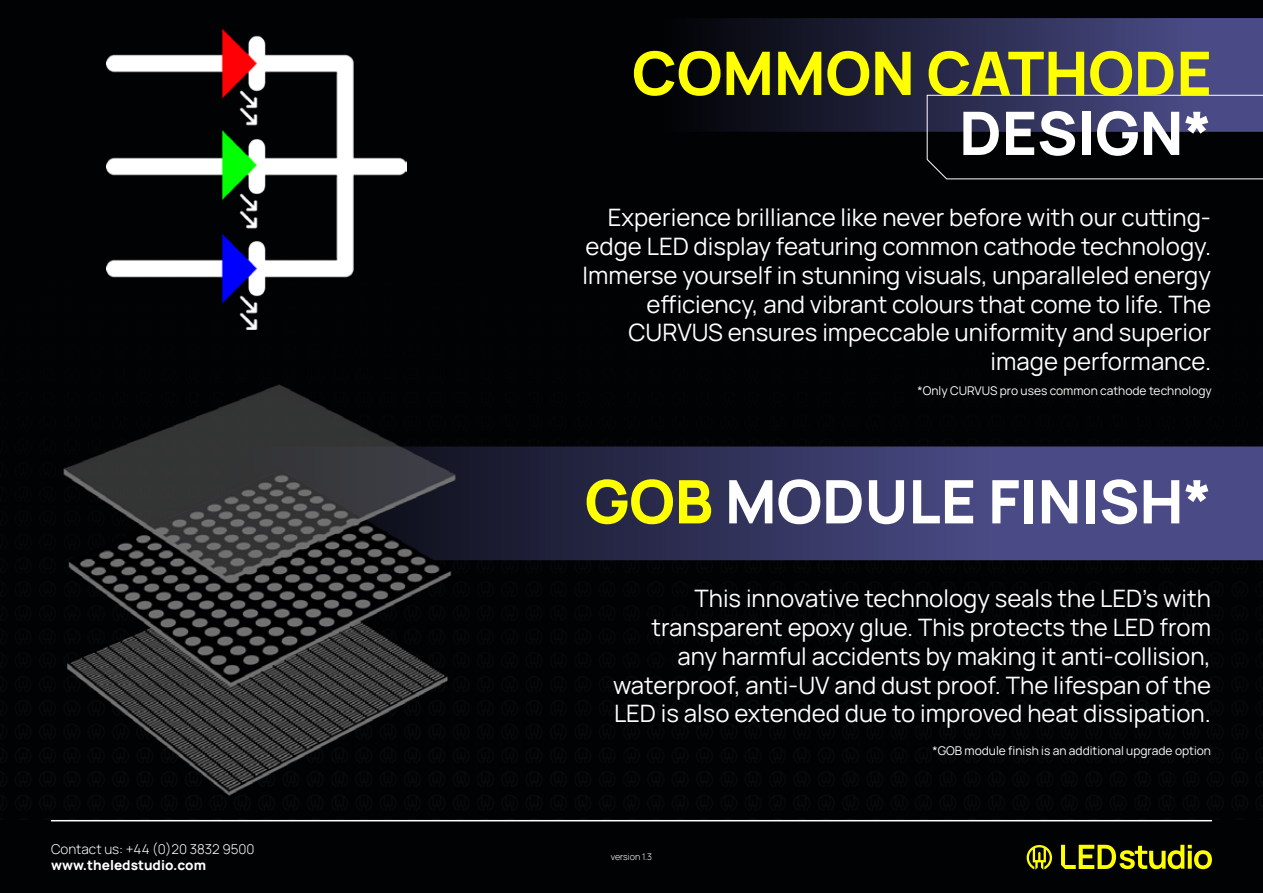
<style>
.page{position:relative;width:1263px;height:893px;background:#010203}
.page>*{position:absolute;margin:0;border:0;box-sizing:border-box;transform-origin:0 0}
.t1{font:800 60px "Manrope";color:#fff}
.t2{font:800 60px "Manrope";color:#ff0}
.t3{font:24px/28.8px "Manrope";color:#fff;text-align:right}
.t4{font:300 13.5px "Manrope";color:#fff}
.t5{font:800 13.5px "Manrope";color:#fff}
.t6{font:12px "Manrope";color:#fff}
.t7{font:300 9px "Manrope";color:#fff}
.s1{color:#ff0}
</style>
<div class="page">
<hr style="left:51px;top:820px;width:1161px;height:1px;background:#fff">
<svg style="left:1027px;top:845px;width:25px;height:25px"></svg>
<svg style="left:1061px;top:845px;width:151px;height:24px"></svg>
<svg style="left:459px;top:446px;width:804px;height:114px;background:#383966"></svg>
<svg style="left:703px;top:18px;width:560px;height:114px;background:#28294a"></svg>
<svg style="left:927px;top:95px;width:336px;height:84px"></svg>
<img style="left:63px;top:384px;width:396px;height:411px">
<img style="left:106px;top:29px;width:300px;height:300px">
<p class="t4" style="left:51px;top:840px;width:205px">Contact us: +44 (0)20 3832 9500</p>
<p class="t5" style="left:51px;top:855px;width:157px">www.theledstudio.com</p>
<h1 class="t2" style="left:632px;top:31px;width:581px">COMMON CATHODE</h1>
<h1 class="t1" style="left:959px;top:91px;width:254px">DESIGN*</h1>
<p class="t3" style="left:583px;top:202px;width:630px">Experience brilliance like never before with our cutting&shy;edge LED display featuring common cathode technology.<br>Immerse yourself in stunning visuals, unparalleled energy efficiency, and vibrant colours that come to life. The CURVUS ensures impeccable uniformity and superior image performance.</p>
<p class="t6" style="left:917px;top:383px;width:296px">*Only CURVUS pro uses common cathode technology</p>
<h1 class="t1" style="left:585px;top:459px;width:629px"><span class="s1">GOB</span> MODULE FINISH*</h1>
<p class="t3" style="left:613px;top:583px;width:599px">This innovative technology seals the LED’s with transparent epoxy glue. This protects the LED from any harmful accidents by making it anti-collision, waterproof, anti-UV and dust proof. The lifespan of the LED is also extended due to improved heat dissipation.</p>
<p class="t7" style="left:611px;top:850px;width:43px">version 1.3</p>
<p class="t6" style="left:932px;top:742px;width:280px">*GOB module finish is an additional upgrade option</p>
</div>
